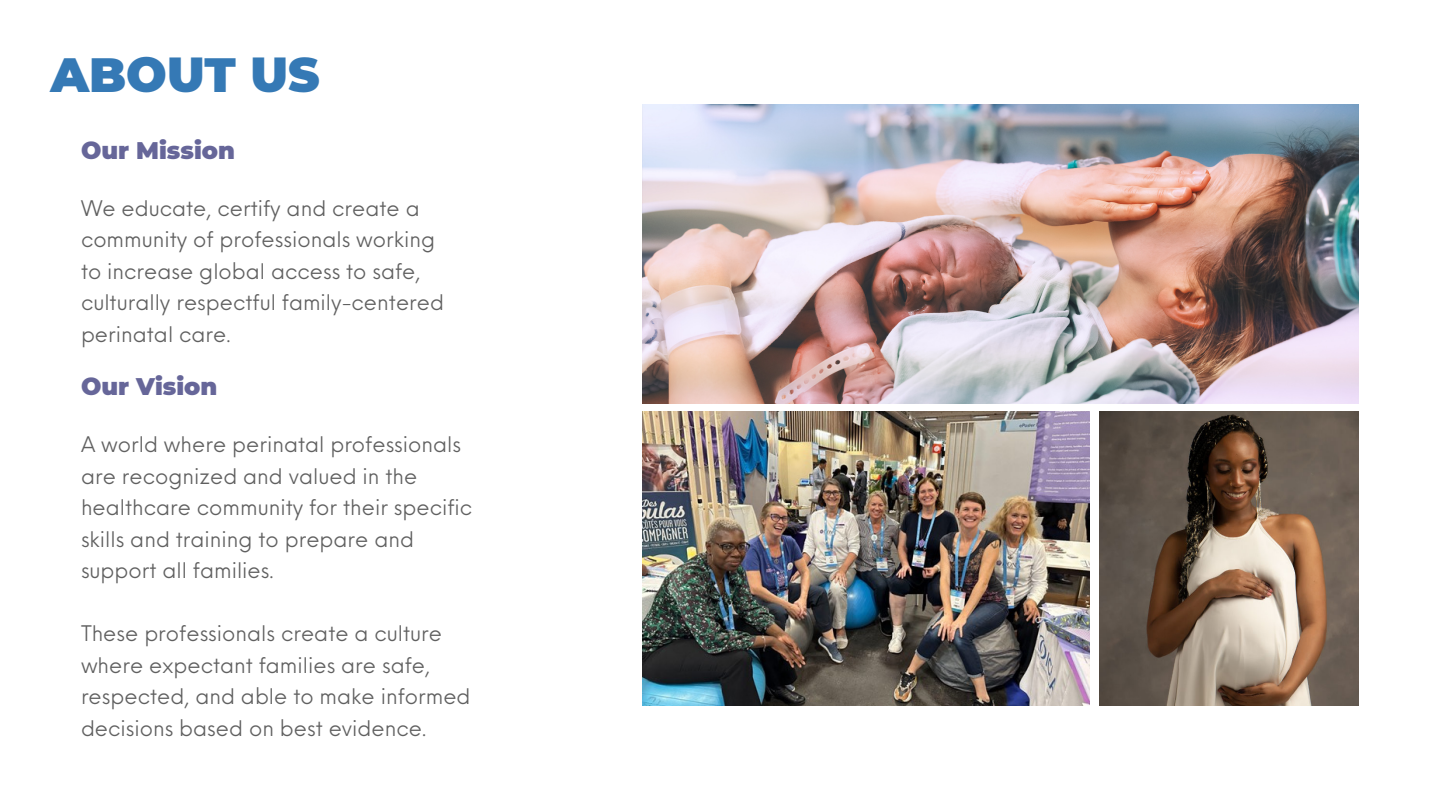
<style>
.page{position:relative;width:1440px;height:810px;background:#fff}
.page>*{position:absolute;margin:0;border:0;box-sizing:border-box;transform-origin:0 0}
.t1{font:900 48px "Montserrat";color:#3579b5}
.t2{font:900 24px "Montserrat";color:#669}
.t3{font:21px/31.5px "Neue Einstellung";color:#606060}
</style>
<div class="page">
<img style="left:642px;top:104px;width:717px;height:299px">
<img style="left:642px;top:412px;width:448px;height:294px">
<img style="left:1100px;top:412px;width:259px;height:294px">
<h1 class="t1" style="left:51px;top:39px;width:271px">ABOUT US</h1>
<p class="t2" style="left:81px;top:132px;width:156px">Our Mission</p>
<p class="t3" style="left:81px;top:190px;width:365px">We educate, certify and create a community of professionals working to increase global access to safe, culturally respectful family-centered perinatal care.</p>
<p class="t2" style="left:81px;top:369px;width:138px">Our Vision</p>
<p class="t3" style="left:81px;top:426px;width:393px">A world where perinatal professionals are recognized and valued in the healthcare community for their specific skills and training to prepare and support all families.</p>
<p class="t3" style="left:81px;top:615px;width:391px">These professionals create a culture where expectant families are safe, respected, and able to make informed decisions based on best evidence.</p>
</div>
